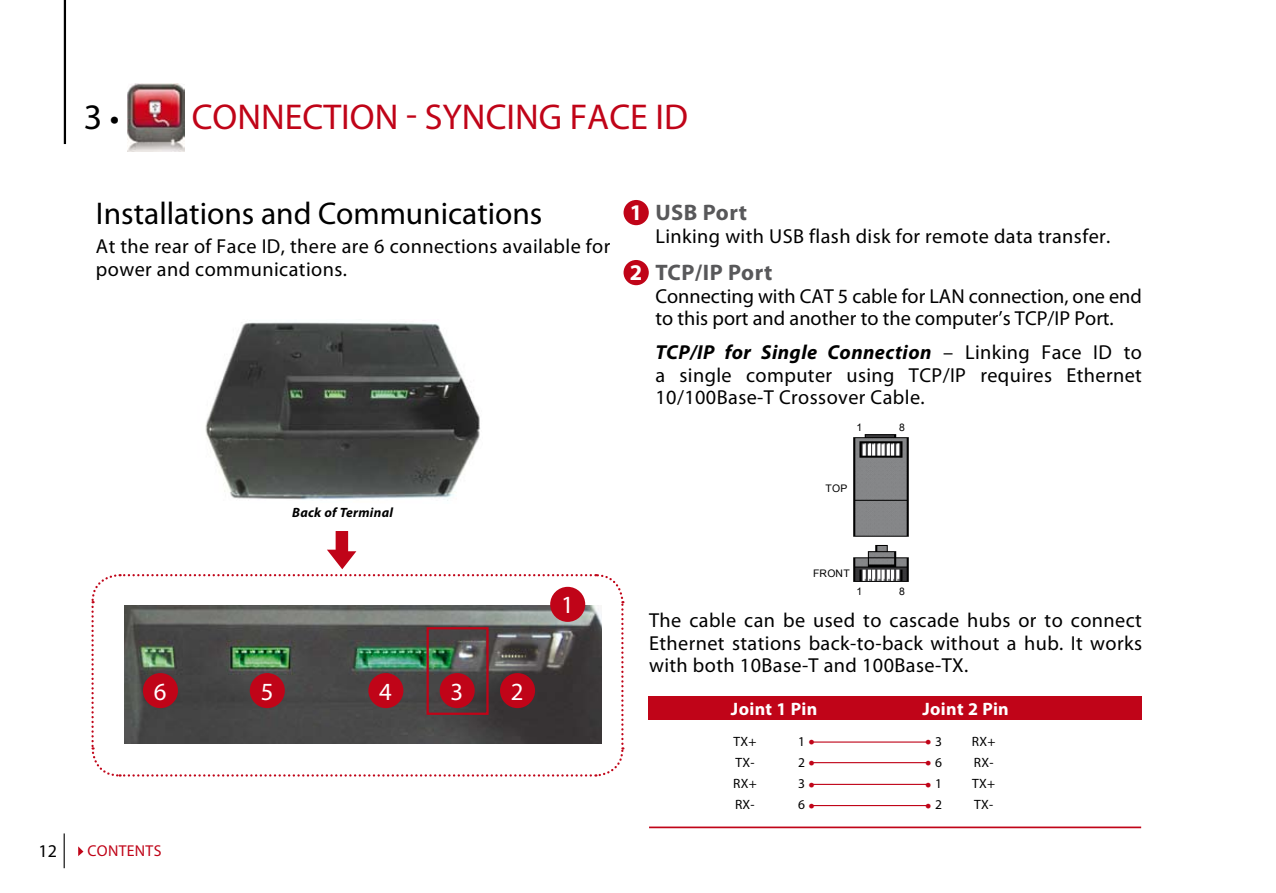
<style>
.page{position:relative;width:1276px;height:893px;background:#fff}
.page>*{position:absolute;margin:0;border:0;box-sizing:border-box;transform-origin:0 0}
.t1{font:36px "Myriad Pro";color:#c00418}
.t2{font:36px "Myriad Pro";color:#000}
.t3{font:31.5px "Myriad Pro";color:#000}
.t4{font:24.75px "Myriad Pro";color:#fff}
.t5{font:700 22.5px "Myriad Pro";letter-spacing:.02em;color:#58585a}
.t6{font:22.5px "Myriad Pro";color:#c00418}
.t7{font:20.25px/22.5px "Myriad Pro";letter-spacing:.02em;color:#000;text-align:justify}
.t8{font:20.25px/22.5px "Myriad Pro";color:#000}
.t9{font:700 18px "Myriad Pro";letter-spacing:.02em;color:#fff}
.t10{font:18px "Myriad Pro";color:#000}
.t11{font:15.75px "Myriad Pro";letter-spacing:.02em;color:#c00418}
.t12{font:13.5px "Myriad Pro";letter-spacing:.02em;color:#000}
.t13{font:italic 700 13.5px "Myriad Pro";letter-spacing:.02em;color:#000}
.t14{font:10.35px "Arial";letter-spacing:.02em;color:#000}
.s1{font-size:33.75px}
.s2{color:#fff}
.s3{font-weight:700;font-style:italic}
.s4{font-size:22.5px;color:#c00418}
.s5{font-size:13.5px;color:#000}
</style>
<div class="page">
<hr style="left:64px;top:833px;width:1px;height:35px;background:#000">
<svg style="left:78px;top:846px;width:5px;height:10px"></svg>
<img style="left:127px;top:83px;width:57px;height:68px">
<hr style="left:64px;top:0;width:2px;height:144px;background:#000">
<div style="left:648px;top:696px;width:493px;height:24px;background:#c00418"></div>
<hr style="left:812px;top:741px;width:116px;height:2px;background:#c00418">
<hr style="left:812px;top:762px;width:116px;height:1px;background:#c00418">
<hr style="left:812px;top:784px;width:116px;height:1px;background:#c00418">
<hr style="left:812px;top:805px;width:116px;height:1px;background:#c00418">
<hr style="left:649px;top:826px;width:492px;height:2px;background:#c00418">
<img style="left:205px;top:322px;width:275px;height:179px">
<svg style="left:91px;top:531px;width:534px;height:246px"></svg>
<div style="left:623px;top:200px;width:26px;height:25px;background:#c00418;border-radius:50%"></div>
<div style="left:623px;top:260px;width:26px;height:25px;background:#c00418;border-radius:50%"></div>
<img style="left:853px;top:434px;width:56px;height:148px">
<div style="left:550px;top:587px;width:35px;height:35px;background:#c00418;border-radius:50%"></div>
<div style="left:500px;top:673px;width:35px;height:35px;background:#c00418;border-radius:50%"></div>
<div style="left:440px;top:673px;width:35px;height:35px;background:#c00418;border-radius:50%"></div>
<div style="left:368px;top:673px;width:35px;height:35px;background:#c00418;border-radius:50%"></div>
<div style="left:250px;top:673px;width:35px;height:35px;background:#c00418;border-radius:50%"></div>
<div style="left:143px;top:673px;width:35px;height:35px;background:#c00418;border-radius:50%"></div>
<h1 class="t2" style="left:84px;top:95px;width:37px">3 <span class="s1">•</span></h1>
<h1 class="t1" style="left:192px;top:95px;width:43px">Connection</h1>
<h1 class="t1" style="left:406px;top:95px;width:57px">- Syncing</h1>
<h1 class="t1" style="left:570px;top:95px;width:38px">Face</h1>
<h1 class="t1" style="left:655px;top:95px;width:34px">ID</h1>
<h2 class="t3" style="left:96px;top:194px;width:448px">Installations and Communications</h2>
<p class="t7" style="left:96px;top:235px;width:516px">At the rear of Face ID, there are 6 connections available for power and communications.</p>
<p class="t5" style="left:630px;top:198px;width:119px"><span class="s2">1</span> USB Port</p>
<p class="t7" style="left:655px;top:225px;width:456px">Linking with USB flash disk for remote data transfer.</p>
<p class="t5" style="left:630px;top:258px;width:144px"><span class="s2">2</span> TCP/IP Port</p>
<p class="t8" style="left:655px;top:285px;width:488px">Connecting with CAT 5 cable for LAN connection, one end to this port and another to the computer’s TCP/IP Port.</p>
<p class="t7" style="left:655px;top:341px;width:488px"><span class="s3">TCP/IP for Single Connection</span> – Linking Face ID to a single computer using TCP/IP requires Ethernet 10/100Base-T Crossover Cable.</p>
<p class="t14" style="left:856px;top:421px;width:7px">1</p>
<p class="t14" style="left:899px;top:421px;width:7px">8</p>
<p class="t13" style="left:292px;top:503px;width:102px">Back of Terminal</p>
<p class="t4" style="left:154px;top:676px;width:13px">6</p>
<p class="t4" style="left:261px;top:676px;width:11px">5</p>
<p class="t4" style="left:379px;top:676px;width:14px">4</p>
<p class="t4" style="left:450px;top:676px;width:14px">3</p>
<p class="t4" style="left:511px;top:676px;width:14px">2</p>
<p class="t4" style="left:561px;top:590px;width:14px">1</p>
<p class="t10" style="left:39px;top:840px;width:20px">12</p>
<p class="t11" style="left:87px;top:841px;width:76px">CONTENTS</p>
<p class="t14" style="left:825px;top:482px;width:23px">TOP</p>
<p class="t14" style="left:813px;top:567px;width:38px">FRONT</p>
<p class="t14" style="left:856px;top:584px;width:7px">1</p>
<p class="t14" style="left:899px;top:584px;width:7px">8</p>
<p class="t7" style="left:649px;top:609px;width:494px">The cable can be used to cascade hubs or to connect Ethernet stations back-to-back without a hub. It works with both 10Base-T and 100Base-TX.</p>
<p class="t9" style="left:731px;top:697px;width:88px">Joint 1 Pin</p>
<p class="t9" style="left:922px;top:697px;width:88px">Joint 2 Pin</p>
<p class="t12" style="left:733px;top:733px;width:25px">TX+</p>
<p class="t12" style="left:798px;top:733px;width:18px">1 <span class="s4">•</span></p>
<p class="t6" style="left:925px;top:727px;width:19px">• <span class="s5">3</span></p>
<p class="t12" style="left:972px;top:733px;width:25px">RX+</p>
<p class="t12" style="left:735px;top:754px;width:21px">TX-</p>
<p class="t12" style="left:798px;top:754px;width:18px">2 <span class="s4">•</span></p>
<p class="t6" style="left:925px;top:748px;width:15px">• <span class="s5">6</span></p>
<p class="t12" style="left:974px;top:754px;width:21px">RX-</p>
<p class="t12" style="left:733px;top:775px;width:25px">RX+</p>
<p class="t12" style="left:798px;top:775px;width:18px">3 <span class="s4">•</span></p>
<p class="t6" style="left:925px;top:769px;width:19px">• <span class="s5">1</span></p>
<p class="t12" style="left:972px;top:775px;width:25px">TX+</p>
<p class="t12" style="left:735px;top:797px;width:21px">RX-</p>
<p class="t12" style="left:798px;top:797px;width:18px">6 <span class="s4">•</span></p>
<p class="t6" style="left:925px;top:790px;width:19px">• <span class="s5">2</span></p>
<p class="t12" style="left:974px;top:797px;width:21px">TX-</p>
</div>
